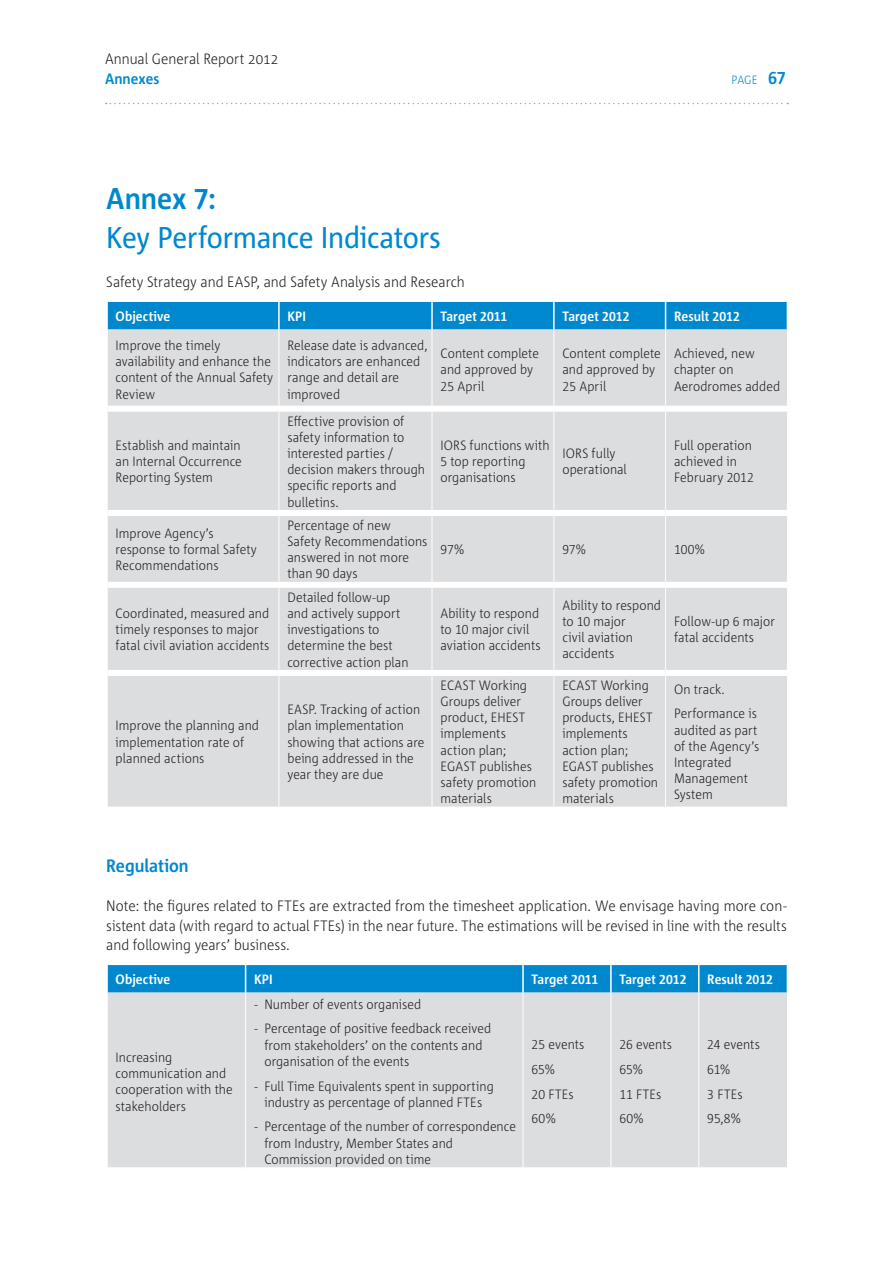
<style>
.page{position:relative;width:893px;height:1263px;background:#fff}
.page>*{position:absolute;margin:0;border:0;box-sizing:border-box;transform-origin:0 0}
.t1{font:30px "Corpid E1 s S Cd";letter-spacing:-.01em;color:#0088ce}
.t2{font:700 30px "Corpid E1 s S Cd";color:#0088ce}
.t3{font:700 18px "Corpid E1 s S Cd";letter-spacing:-.005em;color:#0088ce}
.t4{font:300 15px/19.5px "Corpid E1 s S Cd";color:#231f20;text-align:justify}
.t5{font:700 15px "Corpid E1 s S Cd";color:#0088ce}
.t6{font:300 13.5px/16.2px "Corpid E1 s S Cd";letter-spacing:.005em;color:#231f20}
.t7{font:700 13.5px "Corpid E1 s S Cd";letter-spacing:.005em;color:#fff}
.t8{font:300 12px "Corpid E1 s S Cd";color:#0088ce}
.s1{font-weight:700;font-size:18px}
</style>
<div class="page">
<svg style="left:106px;top:103px;width:682px;height:1px"></svg>
<div style="left:108px;top:329px;width:679px;height:477px;background:#dcdddf"></div>
<hr style="left:279px;top:329px;width:1px;height:77px;background:#fff">
<hr style="left:432px;top:329px;width:1px;height:77px;background:#fff">
<hr style="left:553px;top:329px;width:1px;height:77px;background:#fff">
<hr style="left:665px;top:329px;width:1px;height:77px;background:#fff">
<hr style="left:279px;top:412px;width:1px;height:98px;background:#fff">
<hr style="left:432px;top:412px;width:1px;height:98px;background:#fff">
<hr style="left:553px;top:412px;width:1px;height:98px;background:#fff">
<hr style="left:665px;top:412px;width:1px;height:98px;background:#fff">
<hr style="left:279px;top:516px;width:1px;height:66px;background:#fff">
<hr style="left:432px;top:516px;width:1px;height:66px;background:#fff">
<hr style="left:553px;top:516px;width:1px;height:66px;background:#fff">
<hr style="left:665px;top:516px;width:1px;height:66px;background:#fff">
<hr style="left:279px;top:588px;width:1px;height:82px;background:#fff">
<hr style="left:432px;top:588px;width:1px;height:82px;background:#fff">
<hr style="left:553px;top:588px;width:1px;height:82px;background:#fff">
<hr style="left:665px;top:588px;width:1px;height:82px;background:#fff">
<hr style="left:279px;top:676px;width:1px;height:130px;background:#fff">
<hr style="left:432px;top:676px;width:1px;height:130px;background:#fff">
<hr style="left:553px;top:676px;width:1px;height:130px;background:#fff">
<hr style="left:665px;top:676px;width:1px;height:130px;background:#fff">
<div style="left:108px;top:406px;width:171px;height:6px;background:#fff"></div>
<div style="left:279px;top:406px;width:153px;height:6px;background:#fff"></div>
<div style="left:432px;top:406px;width:122px;height:6px;background:#fff"></div>
<div style="left:554px;top:406px;width:112px;height:6px;background:#fff"></div>
<div style="left:666px;top:406px;width:121px;height:6px;background:#fff"></div>
<div style="left:108px;top:510px;width:171px;height:6px;background:#fff"></div>
<div style="left:279px;top:510px;width:153px;height:6px;background:#fff"></div>
<div style="left:432px;top:510px;width:122px;height:6px;background:#fff"></div>
<div style="left:554px;top:510px;width:112px;height:6px;background:#fff"></div>
<div style="left:666px;top:510px;width:121px;height:6px;background:#fff"></div>
<div style="left:108px;top:582px;width:171px;height:6px;background:#fff"></div>
<div style="left:279px;top:582px;width:153px;height:6px;background:#fff"></div>
<div style="left:432px;top:582px;width:122px;height:6px;background:#fff"></div>
<div style="left:554px;top:582px;width:112px;height:6px;background:#fff"></div>
<div style="left:666px;top:582px;width:121px;height:6px;background:#fff"></div>
<div style="left:108px;top:670px;width:171px;height:6px;background:#fff"></div>
<div style="left:279px;top:670px;width:153px;height:6px;background:#fff"></div>
<div style="left:432px;top:670px;width:122px;height:6px;background:#fff"></div>
<div style="left:554px;top:670px;width:112px;height:6px;background:#fff"></div>
<div style="left:666px;top:670px;width:121px;height:6px;background:#fff"></div>
<div style="left:107px;top:302px;width:680px;height:27px;background:#0088ce"></div>
<div style="left:108px;top:992px;width:679px;height:175px;background:#dcdddf"></div>
<hr style="left:245px;top:992px;width:1px;height:175px;background:#fff">
<hr style="left:523px;top:992px;width:1px;height:175px;background:#fff">
<hr style="left:610px;top:992px;width:1px;height:175px;background:#fff">
<hr style="left:698px;top:992px;width:1px;height:175px;background:#fff">
<div style="left:107px;top:965px;width:680px;height:27px;background:#0088ce"></div>
<p class="t4" style="left:105px;top:49px;width:175px">Annual General Report 2012</p>
<p class="t5" style="left:105px;top:70px;width:56px">Annexes</p>
<p class="t8" style="left:732px;top:73px;width:56px">PAGE <span class="s1">67</span></p>
<h1 class="t2" style="left:106px;top:180px;width:111px">Annex 7:</h1>
<h1 class="t1" style="left:106px;top:219px;width:336px">Key Performance Indicators</h1>
<p class="t4" style="left:106px;top:272px;width:360px">Safety Strategy and EASP, and Safety Analysis and Research</p>
<p class="t7" style="left:116px;top:308px;width:56px">Objective</p>
<p class="t7" style="left:287px;top:308px;width:20px">KPI</p>
<p class="t7" style="left:440px;top:308px;width:68px">Target 2011</p>
<p class="t7" style="left:562px;top:308px;width:69px">Target 2012</p>
<p class="t7" style="left:674px;top:308px;width:67px">Result 2012</p>
<p class="t6" style="left:116px;top:337px;width:159px">Improve the timely availability and enhance the content of the Annual Safety<br>Review</p>
<p class="t6" style="left:287px;top:337px;width:142px">Release date is advanced, indicators are enhanced range and detail are improved</p>
<p class="t6" style="left:440px;top:345px;width:100px">Content complete and approved by<br>25 April</p>
<p class="t6" style="left:562px;top:345px;width:100px">Content complete and approved by<br>25 April</p>
<p class="t6" style="left:674px;top:345px;width:108px">Achieved, new chapter on<br>Aerodromes added</p>
<p class="t6" style="left:116px;top:437px;width:128px;text-align:justify">Establish and maintain an Internal Occurrence Reporting System</p>
<p class="t6" style="left:287px;top:412px;width:139px">Effective provision of safety information to interested parties / decision makers through specific reports and bulletins.</p>
<p class="t6" style="left:440px;top:437px;width:111px">IORS functions with<br>5 top reporting organisations</p>
<p class="t6" style="left:562px;top:445px;width:66px">IORS fully operational</p>
<p class="t6" style="left:674px;top:437px;width:81px">Full operation achieved in<br>February 2012</p>
<p class="t6" style="left:116px;top:525px;width:143px">Improve Agency’s response to formal Safety<br>Recommendations</p>
<p class="t6" style="left:287px;top:517px;width:142px">Percentage of new<br>Safety Recommendations answered in not more than 90 days</p>
<p class="t6" style="left:116px;top:605px;width:155px">Coordinated, measured and timely responses to major fatal civil aviation accidents</p>
<p class="t6" style="left:116px;top:717px;width:145px">Improve the planning and implementation rate of planned actions</p>
<p class="t6" style="left:287px;top:588px;width:123px">Detailed follow‑up and actively support investigations to determine the best corrective action plan</p>
<p class="t6" style="left:287px;top:701px;width:139px">EASP. Tracking of action plan implementation showing that actions are being addressed in the year they are due</p>
<p class="t6" style="left:440px;top:541px;width:25px">97%</p>
<p class="t6" style="left:562px;top:541px;width:25px">97%</p>
<p class="t6" style="left:674px;top:541px;width:33px">100%</p>
<p class="t6" style="left:440px;top:605px;width:102px">Ability to respond to 10 major civil aviation accidents</p>
<p class="t6" style="left:562px;top:597px;width:100px">Ability to respond to 10 major<br>civil aviation accidents</p>
<p class="t6" style="left:674px;top:613px;width:102px">Follow‑up 6 major fatal accidents</p>
<p class="t6" style="left:440px;top:677px;width:97px">ECAST Working<br>Groups deliver product, EHEST implements action plan;<br>EGAST publishes safety promotion materials</p>
<p class="t6" style="left:562px;top:677px;width:97px">ECAST Working<br>Groups deliver products, EHEST implements action plan;<br>EGAST publishes safety promotion materials</p>
<p class="t6" style="left:674px;top:676px;width:84px;line-height:24.8px">On track.<br>Performance is</p>
<p class="t6" style="left:674px;top:721px;width:87px">audited as part of the Agency’s<br>Integrated<br>Management<br>System</p>
<h2 class="t3" style="left:106px;top:854px;width:84px">Regulation</h2>
<p class="t4" style="left:106px;top:896px;width:682px">Note: the figures related to FTEs are extracted from the timesheet application. We envisage having more con‑ sistent data (with regard to actual FTEs) in the near future. The estimations will be revised in line with the results and following years’ business.</p>
<p class="t7" style="left:116px;top:971px;width:56px">Objective</p>
<p class="t7" style="left:254px;top:971px;width:20px">KPI</p>
<p class="t7" style="left:532px;top:971px;width:68px">Target 2011</p>
<p class="t7" style="left:619px;top:971px;width:69px">Target 2012</p>
<p class="t7" style="left:707px;top:971px;width:67px">Result 2012</p>
<p class="t6" style="left:116px;top:1049px;width:119px">Increasing communication and cooperation with the stakeholders</p>
<p class="t6" style="left:254px;top:995px;width:169px">- Number of events organised</p>
<p class="t6" style="left:264px;top:1020px;width:228px;text-indent:-10px">- Percentage of positive feedback received from stakeholders’ on the contents and organisation of the events</p>
<p class="t6" style="left:254px;top:1077px;width:241px;text-align:center">- Full Time Equivalents spent in supporting industry as percentage of planned FTEs</p>
<p class="t6" style="left:264px;top:1118px;width:253px;text-indent:-10px">- Percentage of the number of correspondence from Industry, Member States and<br>Commission provided on time</p>
<p class="t6" style="left:532px;top:1032px;width:54px;line-height:24.8px">25 events<br>65%<br>20 FTEs<br>60%</p>
<p class="t6" style="left:619px;top:1032px;width:54px;line-height:24.8px">26 events<br>65%<br>11 FTEs<br>60%</p>
<p class="t6" style="left:707px;top:1032px;width:54px;line-height:24.8px">24 events<br>61%<br>3 FTEs<br>95,8%</p>
</div>
